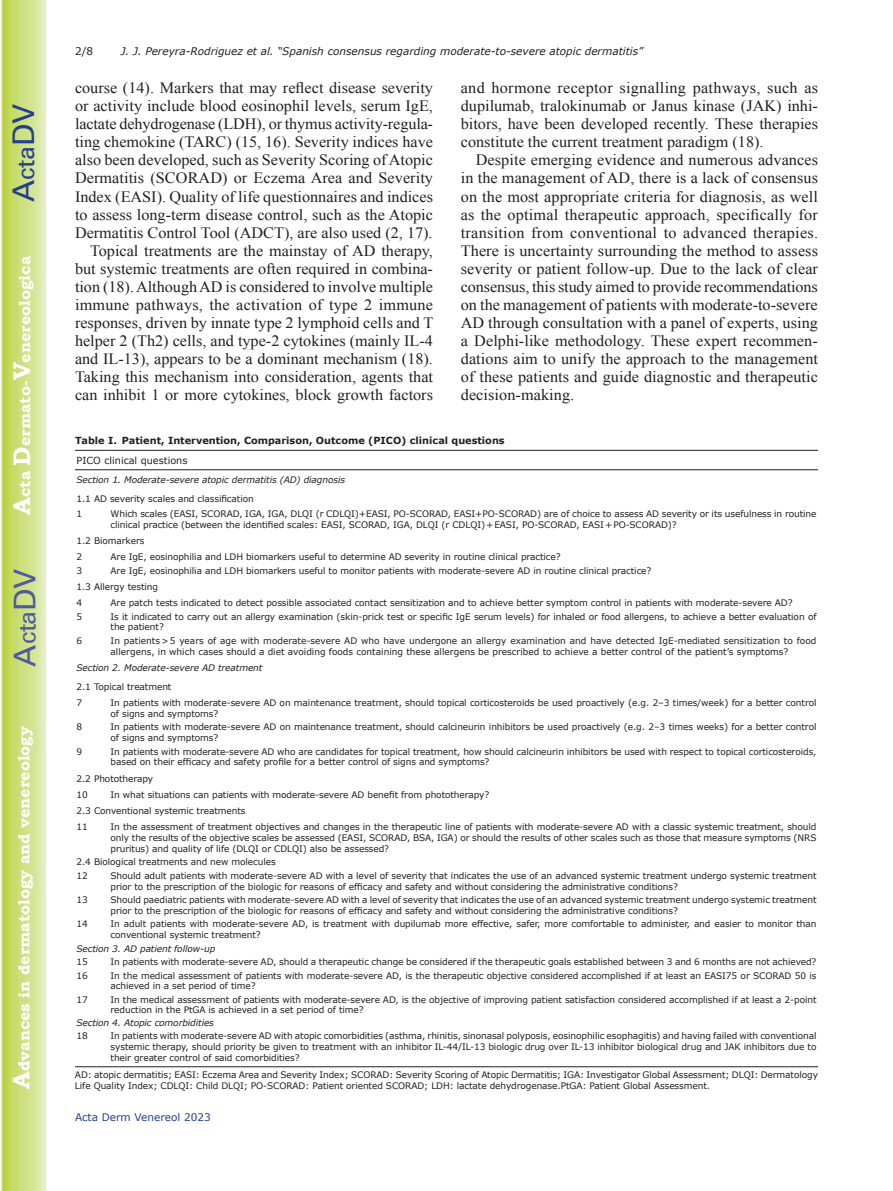
<style>
.page{position:relative;width:893px;height:1191px;background:#fff}
.page>*{position:absolute;margin:0;border:0;box-sizing:border-box;transform-origin:0 0}
.t1{font:30px "Univers";color:#4d5a9e}
.t2{font:30px "Univers";color:#253f8e}
.t3{font:15.75px/18px "Times New Roman";color:#231f20;text-align:justify}
.t4{font:700 15.75px "Bookman Old Style";color:#fff}
.t5{font:italic 10.5px "Verdana";color:#231f20}
.t6{font:10.5px "Verdana";color:#253f8e}
.t7{font:10.5px "Verdana";color:#231f20}
.t8{font:700 9.75px "Verdana";color:#231f20}
.t9{font:9.75px "Verdana";color:#231f20}
.t10{font:9px/10.8px "Verdana";letter-spacing:-.01em;color:#231f20}
.t11{font:italic 9px "Verdana";letter-spacing:-.01em;color:#231f20}
.s1{font-size:24px}
</style>
<div class="page">
<svg style="left:1px;top:0;width:45px;height:1191px;background:#cfe084"></svg>
<hr style="left:75px;top:450px;width:34px;height:1px;background:#231f20">
<hr style="left:109px;top:450px;width:709px;height:1px;background:#231f20">
<hr style="left:75px;top:469px;width:34px;height:1px;background:#231f20">
<hr style="left:109px;top:469px;width:709px;height:1px;background:#231f20">
<hr style="left:75px;top:1066px;width:34px;height:1px;background:#231f20">
<hr style="left:109px;top:1066px;width:709px;height:1px;background:#231f20">
<h1 class="t2" style="left:6px;top:202px;width:100px;rotate:-90deg">A<span class="s1">cta</span>DV</h1>
<h2 class="t4" style="left:15px;top:515px;width:260px;rotate:-90deg"><span class="s1">A</span>cta <span class="s1">D</span>ermato-<span class="s1">V</span>enereologica</h2>
<h1 class="t1" style="left:7px;top:666px;width:100px;rotate:-90deg">A<span class="s1">cta</span>DV</h1>
<h2 class="t4" style="left:15px;top:1088px;width:364px;rotate:-90deg"><span class="s1">A</span>dvances in dermatology and venereology</h2>
<p class="t7" style="left:75px;top:44px;width:20px">2/8</p>
<p class="t5" style="left:121px;top:44px;width:524px">J. J. Pereyra-Rodriguez et al. “Spanish consensus regarding moderate-to-severe atopic dermatitis”</p>
<p class="t3" style="left:75px;top:79px;width:360px;text-align:right">course (14). Markers that may reflect disease severity or activity include blood eosinophil levels, serum IgE, lactate dehydrogenase (LDH), or thymus activity-regula&shy;ting chemokine (TARC) (15, 16). Severity indices have also been developed, such as Severity Scoring of Atopic Dermatitis (SCORAD) or Eczema Area and Severity Index (EASI). Quality of life questionnaires and indices to assess long-term disease control, such as the Atopic Dermatitis Control Tool (ADCT), are also used (2, 17).<br>Topical treatments are the mainstay of AD therapy, but systemic treatments are often required in combina&shy;tion (18). Although AD is considered to involve multiple immune pathways, the activation of type 2 immune responses, driven by innate type 2 lymphoid cells and T helper 2 (Th2) cells, and type-2 cytokines (mainly IL-4 and IL-13), appears to be a dominant mechanism (18).<br>Taking this mechanism into consideration, agents that can inhibit 1 or more cytokines, block growth factors</p>
<h2 class="t3" style="left:461px;top:79px;width:359px">and hormone receptor signalling pathways, such as dupilumab, tralokinumab or Janus kinase (JAK) inhi&shy;bitors, have been developed recently. These therapies constitute the current treatment paradigm (18).</h2>
<p class="t3" style="left:461px;top:151px;width:359px;text-indent:15px">Despite emerging evidence and numerous advances in the management of AD, there is a lack of consensus on the most appropriate criteria for diagnosis, as well as the optimal therapeutic approach, specifically for transition from conventional to advanced therapies.<br>There is uncertainty surrounding the method to assess severity or patient follow-up. Due to the lack of clear consensus, this study aimed to provide recommendations on the management of patients with moderate-to-severe AD through consultation with a panel of experts, using a Delphi-like methodology. These expert recommen&shy;dations aim to unify the approach to the management of these patients and guide diagnostic and therapeutic decision-making.</p>
<p class="t8" style="left:75px;top:434px;width:431px">Table I. Patient, Intervention, Comparison, Outcome (PICO) clinical questions</p>
<p class="t9" style="left:77px;top:454px;width:113px">PICO clinical questions</p>
<p class="t11" style="left:76px;top:473px;width:270px">Section 1. Moderate-severe atopic dermatitis (AD) diagnosis</p>
<p class="t10" style="left:76px;top:490px;width:179px;line-height:15.9px">1.1 AD severity scales and classification<br>1</p>
<p class="t10" style="left:111px;top:509px;width:707px">Which scales (EASI, SCORAD, IGA, IGA, DLQI (r CDLQI)+EASI, PO-SCORAD, EASI+PO-SCORAD) are of choice to assess AD severity or its usefulness in routine clinical practice (between the identified scales: EASI, SCORAD, IGA, DLQI (r CDLQI)+EASI, PO-SCORAD, EASI+PO-SCORAD)?</p>
<p class="t10" style="left:76px;top:533px;width:69px;line-height:16.2px">1.2 Biomarkers<br>2</p>
<p class="t10" style="left:111px;top:552px;width:452px">Are IgE, eosinophilia and LDH biomarkers useful to determine AD severity in routine clinical practice?</p>
<p class="t10" style="left:76px;top:562px;width:576px;line-height:16.2px;text-indent:34px">Are IgE, eosinophilia and LDH biomarkers useful to monitor patients with moderate-severe AD in routine clinical practice?<br>1.3 Allergy testing<br>4</p>
<p class="t10" style="left:76px;top:565px;width:7px">3</p>
<p class="t10" style="left:111px;top:597px;width:684px">Are patch tests indicated to detect possible associated contact sensitization and to achieve better symptom control in patients with moderate-severe AD?</p>
<p class="t10" style="left:76px;top:611px;width:7px">5</p>
<p class="t10" style="left:111px;top:611px;width:707px">Is it indicated to carry out an allergy examination (skin-prick test or specific IgE serum levels) for inhaled or food allergens, to achieve a better evaluation of the patient?</p>
<p class="t10" style="left:76px;top:635px;width:7px">6</p>
<p class="t10" style="left:111px;top:635px;width:707px">In patients&gt;5 years of age with moderate-severe AD who have undergone an allergy examination and have detected IgE-mediated sensitization to food allergens, in which cases should a diet avoiding foods containing these allergens be prescribed to achieve a better control of the patient’s symptoms?</p>
<p class="t11" style="left:76px;top:662px;width:187px">Section 2. Moderate-severe AD treatment</p>
<p class="t10" style="left:76px;top:678px;width:97px;line-height:16.2px">2.1 Topical treatment<br>7</p>
<p class="t10" style="left:111px;top:697px;width:707px">In patients with moderate-severe AD on maintenance treatment, should topical corticosteroids be used proactively (e.g. 2–3 times/week) for a better control of signs and symptoms?</p>
<p class="t10" style="left:76px;top:722px;width:7px">8</p>
<p class="t10" style="left:111px;top:722px;width:707px">In patients with moderate-severe AD on maintenance treatment, should calcineurin inhibitors be used proactively (e.g. 2–3 times weeks) for a better control of signs and symptoms?</p>
<p class="t10" style="left:76px;top:746px;width:7px">9</p>
<p class="t10" style="left:111px;top:746px;width:707px">In patients with moderate-severe AD who are candidates for topical treatment, how should calcineurin inhibitors be used with respect to topical corticosteroids, based on their efficacy and safety profile for a better control of signs and symptoms?</p>
<p class="t10" style="left:76px;top:770px;width:78px;line-height:16.2px">2.2 Phototherapy<br>10</p>
<p class="t10" style="left:76px;top:786px;width:414px;line-height:16.2px;text-indent:34px">In what situations can patients with moderate-severe AD benefit from phototherapy?<br>2.3 Conventional systemic treatments<br>11</p>
<p class="t10" style="left:111px;top:821px;width:707px;text-align:justify">In the assessment of treatment objectives and changes in the therapeutic line of patients with moderate-severe AD with a classic systemic treatment, should only the results of the objective scales be assessed (EASI, SCORAD, BSA, IGA) or should the results of other scales such as those that measure symptoms (NRS pruritus) and quality of life (DLQI or CDLQI) also be assessed?</p>
<p class="t10" style="left:76px;top:855px;width:201px;line-height:13.5px">2.4 Biological treatments and new molecules<br>12</p>
<p class="t10" style="left:111px;top:870px;width:707px">Should adult patients with moderate-severe AD with a level of severity that indicates the use of an advanced systemic treatment undergo systemic treatment prior to the prescription of the biologic for reasons of efficacy and safety and without considering the administrative conditions?</p>
<p class="t10" style="left:76px;top:894px;width:13px">13</p>
<p class="t10" style="left:111px;top:894px;width:707px">Should paediatric patients with moderate-severe AD with a level of severity that indicates the use of an advanced systemic treatment undergo systemic treatment prior to the prescription of the biologic for reasons of efficacy and safety and without considering the administrative conditions?</p>
<p class="t10" style="left:76px;top:918px;width:13px">14</p>
<p class="t10" style="left:111px;top:918px;width:707px">In adult patients with moderate-severe AD, is treatment with dupilumab more effective, safer, more comfortable to administer, and easier to monitor than conventional systemic treatment?</p>
<p class="t11" style="left:76px;top:942px;width:140px">Section 3. AD patient follow-up</p>
<p class="t10" style="left:76px;top:956px;width:13px">15</p>
<p class="t10" style="left:111px;top:956px;width:707px">In patients with moderate-severe AD, should a therapeutic change be considered if the therapeutic goals established between 3 and 6 months are not achieved?</p>
<p class="t10" style="left:76px;top:970px;width:13px">16</p>
<p class="t10" style="left:111px;top:970px;width:707px">In the medical assessment of patients with moderate-severe AD, is the therapeutic objective considered accomplished if at least an EASI75 or SCORAD 50 is achieved in a set period of time?</p>
<p class="t10" style="left:76px;top:994px;width:13px">17</p>
<p class="t10" style="left:111px;top:994px;width:707px">In the medical assessment of patients with moderate-severe AD, is the objective of improving patient satisfaction considered accomplished if at least a 2-point reduction in the PtGA is achieved in a set period of time?</p>
<p class="t11" style="left:76px;top:1017px;width:139px">Section 4. Atopic comorbidities</p>
<p class="t10" style="left:76px;top:1030px;width:13px">18</p>
<p class="t10" style="left:111px;top:1030px;width:707px;text-align:justify">In patients with moderate-severe AD with atopic comorbidities (asthma, rhinitis, sinonasal polyposis, eosinophilic esophagitis) and having failed with conventional systemic therapy, should priority be given to treatment with an inhibitor IL-44/IL-13 biologic drug over IL-13 inhibitor biological drug and JAK inhibitors due to their greater control of said comorbidities?</p>
<p class="t10" style="left:75px;top:1069px;width:745px">AD: atopic dermatitis; EASI: Eczema Area and Severity Index; SCORAD: Severity Scoring of Atopic Dermatitis; IGA: Investigator Global Assessment; DLQI: Dermatology<br>Life Quality Index; CDLQI: Child DLQI; PO-SCORAD: Patient oriented SCORAD; LDH: lactate dehydrogenase.PtGA: Patient Global Assessment.</p>
<p class="t6" style="left:75px;top:1110px;width:137px">Acta Derm Venereol 2023</p>
</div>
